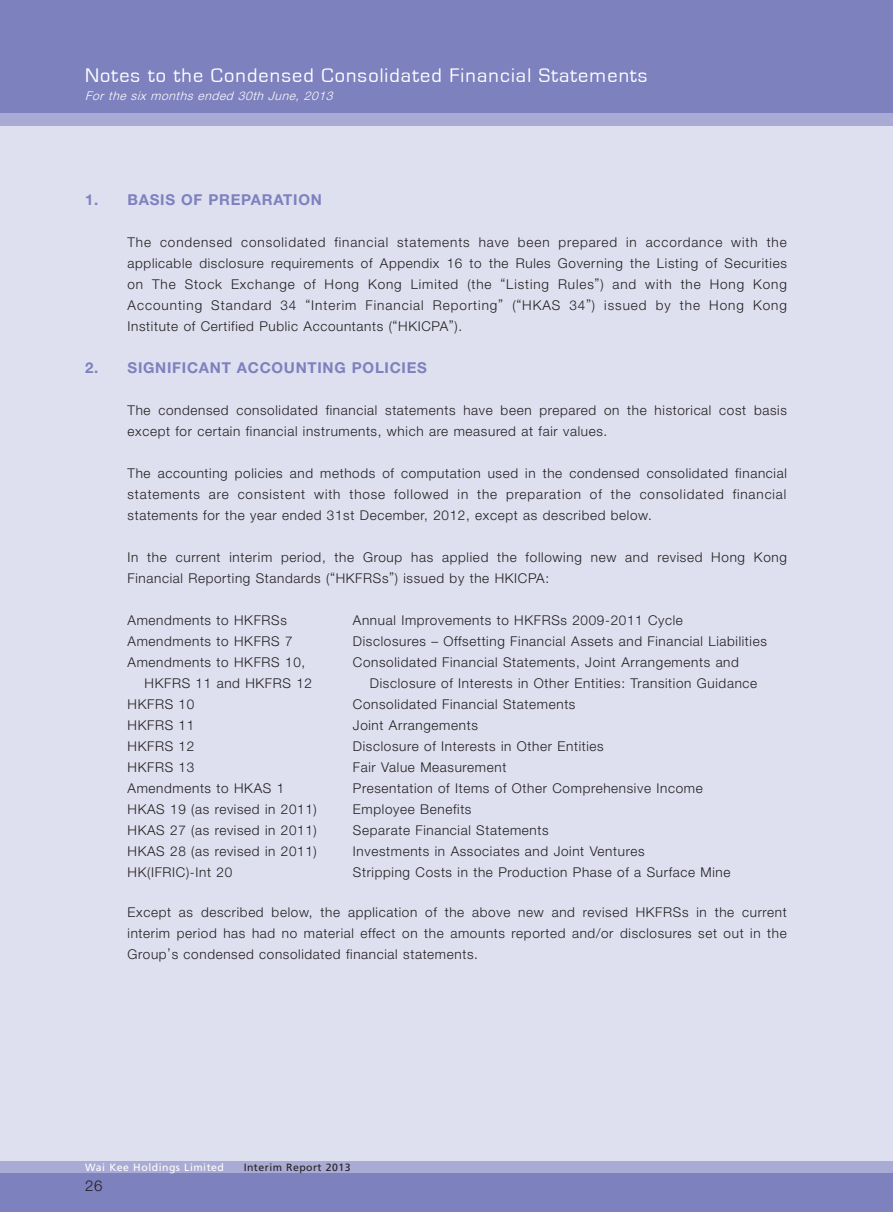
<style>
.page{position:relative;width:893px;height:1212px;background:#dedfef}
.page>*{position:absolute;margin:0;border:0;box-sizing:border-box;transform-origin:0 0}
.t1{font:20.25px "Eurostile";letter-spacing:.055em;color:#fff}
.Heading_1{font:700 15px "Helvetica Neue LT Std";letter-spacing:.05em;color:#7d81be}
.t2{font:300 15px "Helvetica Neue LT Std";color:#231f20}
.Body_Text{font:300 13.5px/21px "Helvetica Neue LT Std";letter-spacing:.05em;color:#231f20}
.t3{font:italic 300 12px "Helvetica Neue LT Std";color:#fff}
.t4{font:10.5px "Frutiger LT Std";letter-spacing:.05em;color:#fff}
.t5{font:10.5px "Frutiger LT Std";letter-spacing:.045em;color:#231f20}
</style>
<div class="page">
<div style="left:0;top:1161px;width:893px;height:13px;background:#aaabd4"></div>
<div style="left:0;top:1174px;width:893px;height:38px;background:#7d81be"></div>
<div style="left:0;top:0;width:893px;height:125px;background:#aaabd4"></div>
<div style="left:0;top:0;width:893px;height:113px;background:#7d81be"></div>
<p class="t1" style="left:85px;top:65px;width:564px">Notes to the Condensed Consolidated Financial Statements</p>
<p class="t3" style="left:85px;top:89px;width:253px">For the six months ended 30th June, 2013</p>
<p class="Heading_1" style="left:85px;top:190px;width:238px">1. BASIS OF PREPARATION</p>
<p class="Body_Text" style="left:128px;top:231px;width:661px;text-align:justify">The condensed consolidated financial statements have been prepared in accordance with the applicable disclosure requirements of Appendix 16 to the Rules Governing the Listing of Securities on The Stock Exchange of Hong Kong Limited (the “Listing Rules”) and with the Hong Kong Accounting Standard 34 “Interim Financial Reporting” (“HKAS 34”) issued by the Hong Kong Institute of Certified Public Accountants (“HKICPA”).</p>
<p class="Heading_1" style="left:85px;top:358px;width:343px">2. SIGNIFICANT ACCOUNTING POLICIES</p>
<p class="Body_Text" style="left:128px;top:399px;width:661px">The condensed consolidated financial statements have been prepared on the historical cost basis except for certain financial instruments, which are measured at fair values.</p>
<p class="Body_Text" style="left:128px;top:462px;width:661px;text-align:justify">The accounting policies and methods of computation used in the condensed consolidated financial statements are consistent with those followed in the preparation of the consolidated financial statements for the year ended 31st December, 2012, except as described below.</p>
<p class="Body_Text" style="left:128px;top:546px;width:661px">In the current interim period, the Group has applied the following new and revised Hong Kong<br>Financial Reporting Standards (“HKFRSs”) issued by the HKICPA:</p>
<p class="Body_Text" style="left:128px;top:609px;width:161px">Amendments to HKFRSs</p>
<p class="Body_Text" style="left:353px;top:609px;width:331px">Annual Improvements to HKFRSs 2009-2011 Cycle</p>
<p class="Body_Text" style="left:128px;top:630px;width:167px">Amendments to HKFRS 7</p>
<p class="Body_Text" style="left:353px;top:630px;width:415px">Disclosures – Offsetting Financial Assets and Financial Liabilities</p>
<p class="Body_Text" style="left:145px;top:651px;width:169px;text-indent:-17px">Amendments to HKFRS 10,<br>HKFRS 11 and HKFRS 12</p>
<p class="Body_Text" style="left:370px;top:651px;width:389px;text-indent:-17px">Consolidated Financial Statements, Joint Arrangements and<br>Disclosure of Interests in Other Entities: Transition Guidance</p>
<p class="Body_Text" style="left:128px;top:693px;width:68px">HKFRS 10</p>
<p class="Body_Text" style="left:353px;top:693px;width:224px">Consolidated Financial Statements</p>
<p class="Body_Text" style="left:128px;top:714px;width:68px">HKFRS 11</p>
<p class="Body_Text" style="left:353px;top:714px;width:126px">Joint Arrangements</p>
<p class="Body_Text" style="left:128px;top:735px;width:68px">HKFRS 12</p>
<p class="Body_Text" style="left:353px;top:735px;width:252px">Disclosure of Interests in Other Entities</p>
<p class="Body_Text" style="left:128px;top:756px;width:68px">HKFRS 13</p>
<p class="Body_Text" style="left:353px;top:756px;width:155px">Fair Value Measurement</p>
<p class="Body_Text" style="left:128px;top:777px;width:158px">Amendments to HKAS 1</p>
<p class="Body_Text" style="left:353px;top:777px;width:351px">Presentation of Items of Other Comprehensive Income</p>
<p class="Body_Text" style="left:128px;top:798px;width:191px">HKAS 19 (as revised in 2011)</p>
<p class="Body_Text" style="left:353px;top:798px;width:120px">Employee Benefits</p>
<p class="Body_Text" style="left:128px;top:819px;width:191px">HKAS 27 (as revised in 2011)</p>
<p class="Body_Text" style="left:353px;top:819px;width:197px">Separate Financial Statements</p>
<p class="Body_Text" style="left:128px;top:840px;width:191px">HKAS 28 (as revised in 2011)</p>
<p class="Body_Text" style="left:353px;top:840px;width:293px">Investments in Associates and Joint Ventures</p>
<p class="Body_Text" style="left:128px;top:861px;width:106px">HK(IFRIC)-Int 20</p>
<p class="Body_Text" style="left:353px;top:861px;width:379px">Stripping Costs in the Production Phase of a Surface Mine</p>
<p class="Body_Text" style="left:128px;top:901px;width:661px;text-align:justify">Except as described below, the application of the above new and revised HKFRSs in the current interim period has had no material effect on the amounts reported and/or disclosures set out in the Group’s condensed consolidated financial statements.</p>
<p class="t4" style="left:85px;top:1161px;width:140px">Wai Kee Holdings Limited</p>
<p class="t5" style="left:244px;top:1161px;width:108px">Interim Report 2013</p>
<p class="t2" style="left:85px;top:1176px;width:19px">26</p>
</div>
